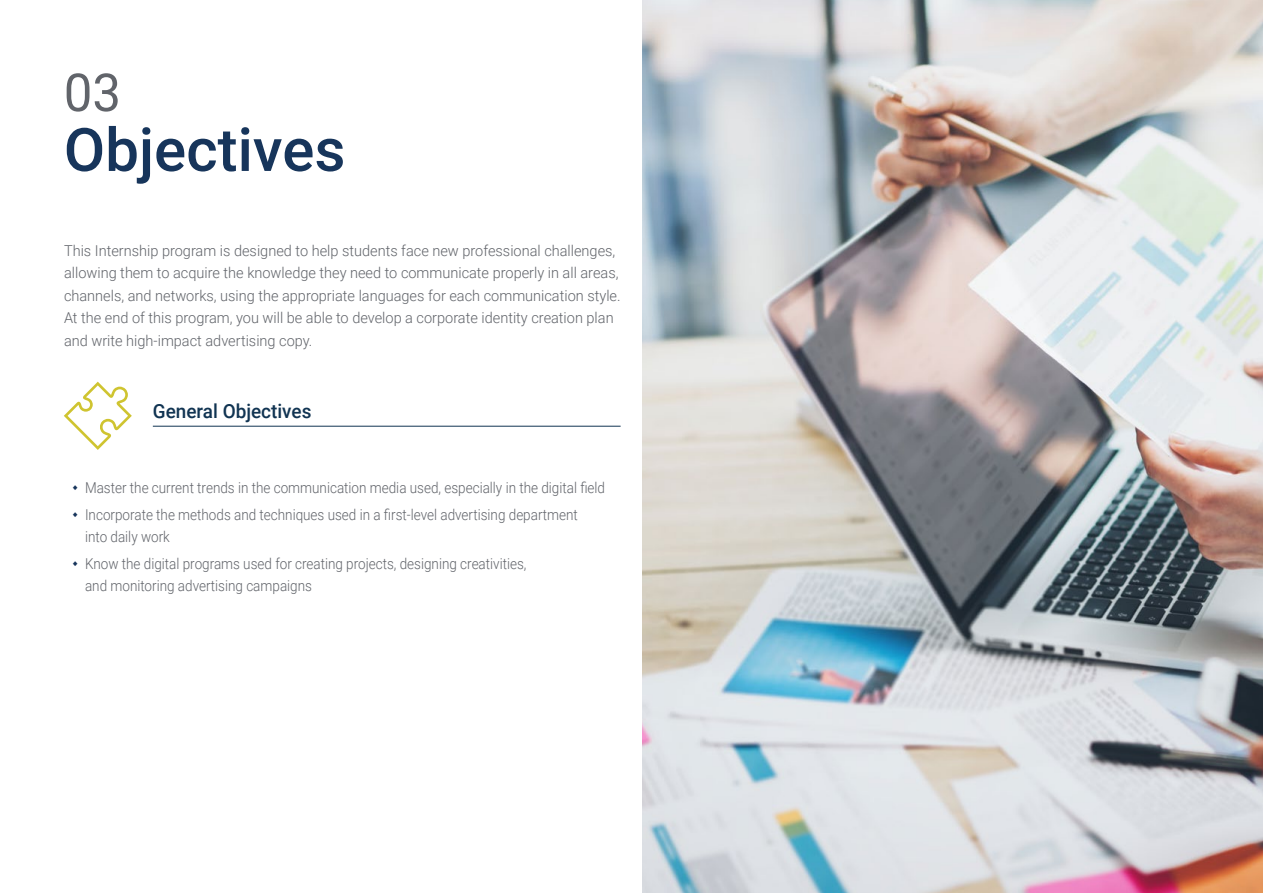
<style>
.page{position:relative;width:1263px;height:893px;background:#fff}
.page>*{position:absolute;margin:0;border:0;box-sizing:border-box;transform-origin:0 0}
.t1{font:500 60px "Roboto";color:#17355b}
.t2{font:52.5px "Roboto";color:#61646a}
.t3{font:500 19.5px "Roboto";color:#113452}
.t4{font:300 15px/22.5px "Roboto";color:#61646a}
.t5{font:300 15px/26.7px "Roboto";color:#61646a;scale:.9 1}
</style>
<div class="page">
<img style="left:642px;top:0;width:621px;height:893px">
<hr style="left:153px;top:426px;width:468px;height:1px;background:#113452">
<svg style="left:64px;top:382px;width:68px;height:68px"></svg>
<h2 class="t2" style="left:64px;top:56px;width:59px">03</h2>
<h1 class="t1" style="left:64px;top:108px;width:283px">Objectives</h1>
<p class="t4" style="left:64px;top:239px;width:558px">This Internship program is designed to help students face new professional challenges, allowing them to acquire the knowledge they need to communicate properly in all areas, channels, and networks, using the appropriate languages for each communication style.<br>At the end of this program, you will be able to develop a corporate identity creation plan and write high-impact advertising copy.</p>
<h3 class="t3" style="left:153px;top:397px;width:160px">General Objectives</h3>
<p class="t5" style="left:85px;top:474px;width:579px">Master the current trends in the communication media used, especially in the digital field<br>Incorporate the methods and techniques used in a first-level advertising department</p>
<p class="t5" style="left:85px;top:523px;width:492px">into daily work<br>Know the digital programs used for creating projects, designing creativities,</p>
<p class="t5" style="left:85px;top:572px;width:254px">and monitoring advertising campaigns</p>
</div>
